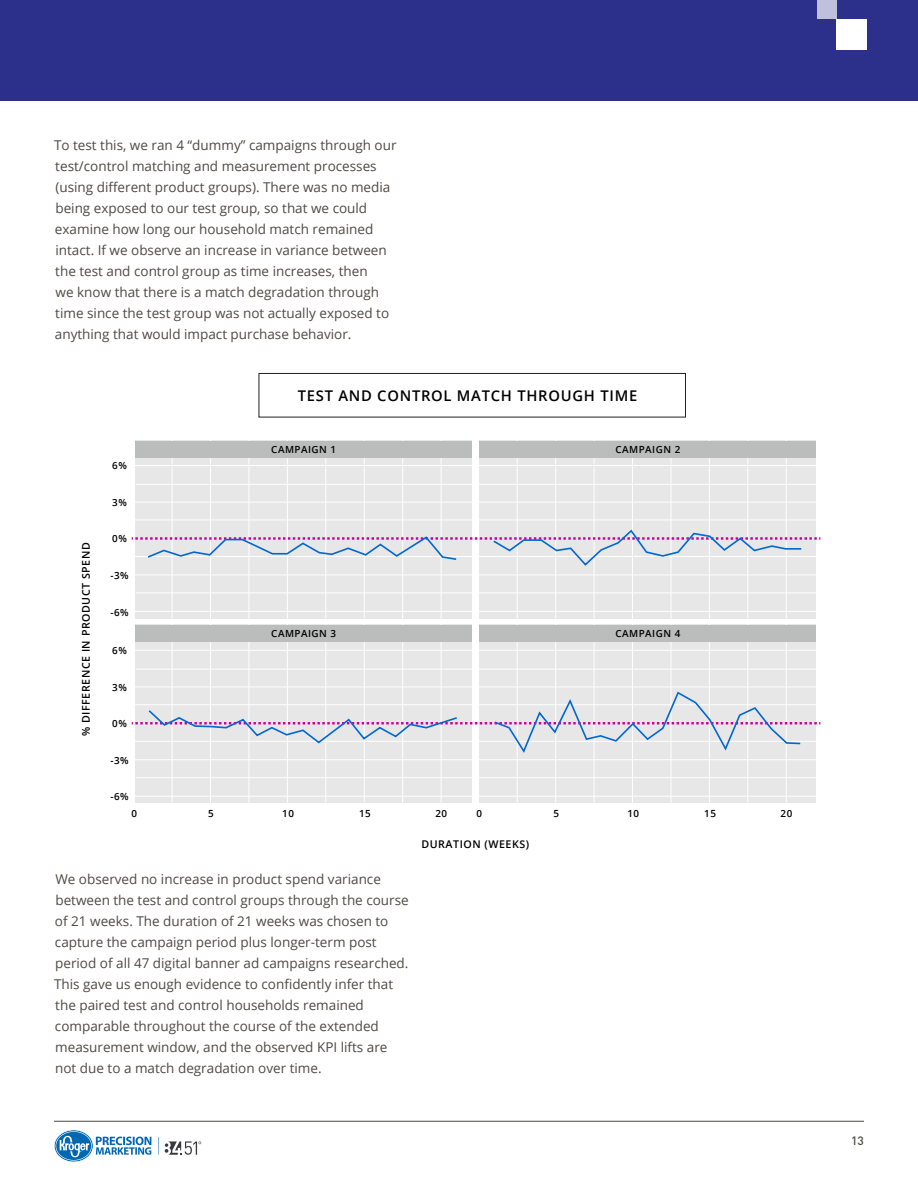
<style>
.page{position:relative;width:918px;height:1188px;background:#fff}
.page>*{position:absolute;margin:0;border:0;box-sizing:border-box;transform-origin:0 0}
.t1{font:600 14.7px "Open Sans";letter-spacing:.05em;color:#000}
.t2{font:13.5px/21px "Open Sans";color:#4d4945}
.t3{font:500 12px "DINOT";color:#4d4945}
.t4{font:600 10.65px "Open Sans";letter-spacing:.05em;color:#000}
.t5{font:600 9.9px "Open Sans";letter-spacing:.05em;color:#000}
</style>
<div class="page">
<hr style="left:54px;top:1121px;width:810px;height:1px;background:#4d4945">
<svg style="left:165px;top:1141px;width:36px;height:14px"></svg>
<svg style="left:54px;top:1130px;width:105px;height:32px"></svg>
<div style="left:135px;top:441px;width:337px;height:178px;background:#e7e7e7"></div>
<div style="left:479px;top:441px;width:337px;height:178px;background:#e7e7e7"></div>
<div style="left:135px;top:625px;width:337px;height:178px;background:#e7e7e7"></div>
<div style="left:479px;top:625px;width:337px;height:178px;background:#e7e7e7"></div>
<div style="left:259px;top:373px;width:427px;height:44px;border:1px solid #231f20"></div>
<hr style="left:172px;top:434px;width:1px;height:398px;background:#fff">
<hr style="left:210px;top:434px;width:1px;height:398px;background:#fff">
<hr style="left:249px;top:434px;width:1px;height:398px;background:#fff">
<hr style="left:287px;top:434px;width:1px;height:398px;background:#fff">
<hr style="left:325px;top:434px;width:1px;height:398px;background:#fff">
<hr style="left:364px;top:434px;width:1px;height:398px;background:#fff">
<hr style="left:402px;top:434px;width:1px;height:398px;background:#fff">
<hr style="left:441px;top:434px;width:1px;height:398px;background:#fff">
<hr style="left:135px;top:465px;width:686px;height:1px;background:#fff">
<hr style="left:136px;top:484px;width:686px;height:1px;background:#fff">
<hr style="left:135px;top:502px;width:686px;height:1px;background:#fff">
<hr style="left:135px;top:520px;width:686px;height:1px;background:#fff">
<hr style="left:135px;top:575px;width:686px;height:1px;background:#fff">
<hr style="left:135px;top:611px;width:686px;height:1px;background:#fff">
<hr style="left:136px;top:592px;width:686px;height:1px;background:#fff">
<hr style="left:135px;top:650px;width:686px;height:1px;background:#fff">
<hr style="left:136px;top:669px;width:686px;height:1px;background:#fff">
<hr style="left:135px;top:687px;width:686px;height:1px;background:#fff">
<hr style="left:135px;top:759px;width:686px;height:1px;background:#fff">
<hr style="left:135px;top:796px;width:686px;height:1px;background:#fff">
<hr style="left:136px;top:777px;width:686px;height:1px;background:#fff">
<hr style="left:517px;top:434px;width:1px;height:398px;background:#fff">
<hr style="left:555px;top:434px;width:1px;height:398px;background:#fff">
<hr style="left:594px;top:434px;width:1px;height:398px;background:#fff">
<hr style="left:632px;top:434px;width:1px;height:398px;background:#fff">
<hr style="left:671px;top:434px;width:1px;height:398px;background:#fff">
<hr style="left:709px;top:434px;width:1px;height:398px;background:#fff">
<hr style="left:747px;top:434px;width:1px;height:398px;background:#fff">
<hr style="left:786px;top:434px;width:1px;height:398px;background:#fff">
<svg style="left:132px;top:528px;width:688px;height:39px"></svg>
<svg style="left:132px;top:690px;width:688px;height:65px"></svg>
<div style="left:135px;top:441px;width:337px;height:17px;background:#bbbcbc"></div>
<div style="left:480px;top:441px;width:336px;height:17px;background:#bbbcbc"></div>
<div style="left:135px;top:625px;width:337px;height:17px;background:#bbbcbc"></div>
<div style="left:480px;top:625px;width:336px;height:17px;background:#bbbcbc"></div>
<div style="left:0;top:0;width:918px;height:100px;background:#2d308b"></div>
<div style="left:836px;top:19px;width:31px;height:31px;background:#fff"></div>
<div style="left:817px;top:0;width:19px;height:19px;background:#bfc0db"></div>
<p class="t2" style="left:54px;top:134px;width:344px">To test this, we ran 4 “dummy” campaigns through our test/control matching and measurement processes (using different product groups). There was no media being exposed to our test group, so that we could examine how long our household match remained intact. If we observe an increase in variance between the test and control group as time increases, then<br>we know that there is a match degradation through time since the test group was not actually exposed to anything that would impact purchase behavior.</p>
<p class="t1" style="left:298px;top:385px;width:341px">TEST AND CONTROL MATCH THROUGH TIME</p>
<p class="t4" style="left:79px;top:736px;width:195px;rotate:-90deg">% DIFFERENCE IN PRODUCT SPEND</p>
<p class="t5" style="left:112px;top:458px;width:16px">6%</p>
<p class="t5" style="left:112px;top:496px;width:16px">3%</p>
<p class="t5" style="left:112px;top:532px;width:16px">0%</p>
<p class="t5" style="left:110px;top:569px;width:20px">-3%</p>
<p class="t5" style="left:110px;top:606px;width:20px">-6%</p>
<p class="t5" style="left:112px;top:644px;width:16px">6%</p>
<p class="t5" style="left:112px;top:680px;width:16px">3%</p>
<p class="t5" style="left:112px;top:717px;width:16px">0%</p>
<p class="t5" style="left:110px;top:754px;width:20px">-3%</p>
<p class="t5" style="left:110px;top:790px;width:20px">-6%</p>
<p class="t5" style="left:271px;top:443px;width:66px">CAMPAIGN 1</p>
<p class="t5" style="left:615px;top:443px;width:66px">CAMPAIGN 2</p>
<p class="t5" style="left:271px;top:627px;width:66px">CAMPAIGN 3</p>
<p class="t5" style="left:615px;top:627px;width:66px">CAMPAIGN 4</p>
<p class="t5" style="left:131px;top:806px;width:7px">0</p>
<p class="t5" style="left:208px;top:806px;width:7px">5</p>
<p class="t5" style="left:282px;top:806px;width:13px">10</p>
<p class="t5" style="left:359px;top:806px;width:13px">15</p>
<p class="t5" style="left:435px;top:806px;width:13px">20</p>
<p class="t5" style="left:477px;top:806px;width:7px">0</p>
<p class="t5" style="left:553px;top:806px;width:7px">5</p>
<p class="t5" style="left:627px;top:806px;width:13px">10</p>
<p class="t5" style="left:704px;top:806px;width:13px">15</p>
<p class="t5" style="left:781px;top:806px;width:13px">20</p>
<p class="t4" style="left:421px;top:837px;width:109px">DURATION (WEEKS)</p>
<p class="t2" style="left:54px;top:868px;width:356px">We observed no increase in product spend variance between the test and control groups through the course of 21 weeks. The duration of 21 weeks was chosen to capture the campaign period plus longer-term post period of all 47 digital banner ad campaigns researched.<br>This gave us enough evidence to confidently infer that the paired test and control households remained comparable throughout the course of the extended measurement window, and the observed KPI lifts are not due to a match degradation over time.</p>
<p class="t3" style="left:851px;top:1133px;width:14px">13</p>
</div>
